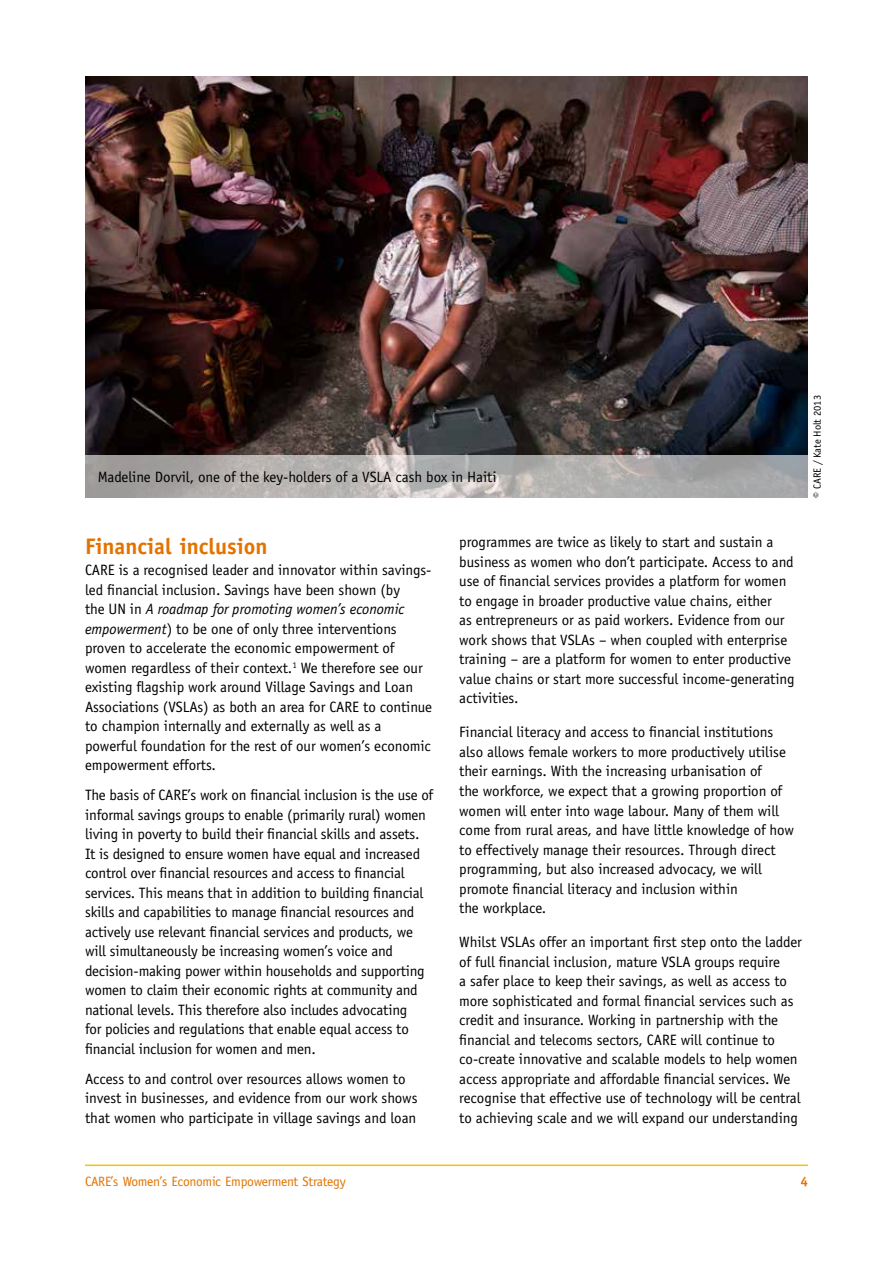
<style>
.page{position:relative;width:893px;height:1263px;background:#fff}
.page>*{position:absolute;margin:0;border:0;box-sizing:border-box;transform-origin:0 0}
.t1{font:700 22.5px "Officina Sans";color:#e27300}
.t2{font:15px/19.5px "Officina Sans";letter-spacing:-.005em;color:#000}
.t3{font:13.5px "Officina Sans";letter-spacing:-.02em;color:#e27300}
.t4{font:700 13.5px "Officina Sans";color:#e27300}
.t5{font:10.5px "Officina Sans";letter-spacing:-.005em;color:#000}
.s1{font-style:italic}
</style>
<div class="page">
<hr style="left:85px;top:1164px;width:723px;height:2px;background:#fcbf00">
<img style="left:85px;top:77px;width:723px;height:378px">
<svg style="left:85px;top:455px;width:723px;height:42px;background:#b0aead"></svg>
<p class="t2" style="left:98px;top:467px;width:400px">Madeline Dorvil, one of the key-holders of a VSLA cash box in Haiti</p>
<p class="t5" style="left:811px;top:497px;width:104px;rotate:-90deg">© CARE / Kate Holt 2013</p>
<h1 class="t1" style="left:85px;top:532px;width:184px">Financial inclusion</h1>
<p class="t2" style="left:85px;top:560px;width:349px">CARE is a recognised leader and innovator within savings&shy;led financial inclusion. Savings have been shown (by<br>the UN in <span class="s1">A roadmap for promoting women’s economic empowerment</span>) to be one of only three interventions proven to accelerate the economic empowerment of women regardless of their context.<sup>1</sup> We therefore see our existing flagship work around Village Savings and Loan Associations (VSLAs) as both an area for CARE to continue to champion internally and externally as well as a powerful foundation for the rest of our women’s economic empowerment efforts.</p>
<p class="t2" style="left:85px;top:785px;width:350px">The basis of CARE’s work on financial inclusion is the use of informal savings groups to enable (primarily rural) women living in poverty to build their financial skills and assets.<br>It is designed to ensure women have equal and increased control over financial resources and access to financial services. This means that in addition to building financial skills and capabilities to manage financial resources and actively use relevant financial services and products, we will simultaneously be increasing women’s voice and decision-making power within households and supporting women to claim their economic rights at community and national levels. This therefore also includes advocating<br>for policies and regulations that enable equal access to financial inclusion for women and men.</p>
<p class="t2" style="left:85px;top:1069px;width:334px">Access to and control over resources allows women to invest in businesses, and evidence from our work shows that women who participate in village savings and loan</p>
<p class="t2" style="left:459px;top:532px;width:337px">programmes are twice as likely to start and sustain a business as women who don’t participate. Access to and use of financial services provides a platform for women to engage in broader productive value chains, either<br>as entrepreneurs or as paid workers. Evidence from our work shows that VSLAs – when coupled with enterprise training – are a platform for women to enter productive value chains or start more successful income-generating activities.</p>
<p class="t2" style="left:459px;top:723px;width:336px">Financial literacy and access to financial institutions also allows female workers to more productively utilise their earnings. With the increasing urbanisation of<br>the workforce, we expect that a growing proportion of women will enter into wage labour. Many of them will come from rural areas, and have little knowledge of how to effectively manage their resources. Through direct programming, but also increased advocacy, we will promote financial literacy and inclusion within<br>the workplace.</p>
<p class="t2" style="left:459px;top:932px;width:344px">Whilst VSLAs offer an important first step onto the ladder of full financial inclusion, mature VSLA groups require<br>a safer place to keep their savings, as well as access to more sophisticated and formal financial services such as credit and insurance. Working in partnership with the financial and telecoms sectors, CARE will continue to co-create innovative and scalable models to help women access appropriate and affordable financial services. We recognise that effective use of technology will be central to achieving scale and we will expand our understanding</p>
<p class="t3" style="left:85px;top:1174px;width:262px">CARE’s Women’s Economic Empowerment Strategy</p>
<p class="t4" style="left:800px;top:1173px;width:9px">4</p>
</div>
